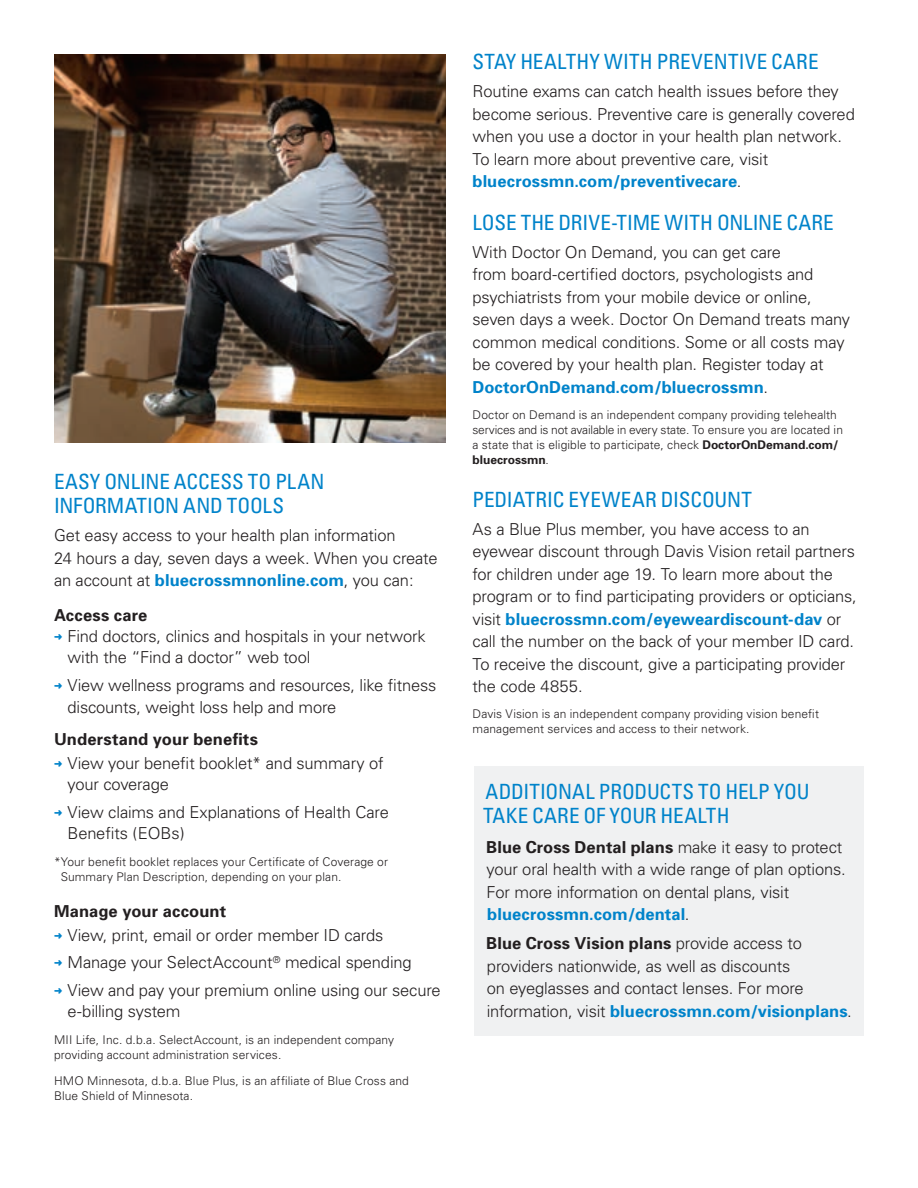
<style>
.page{position:relative;width:918px;height:1188px;background:#fff}
.page>*{position:absolute;margin:0;border:0;box-sizing:border-box;transform-origin:0 0}
.Paragraph_Headline{font:condensed 21px/24px "Univers";color:#0083ca}
.Body_Copy_-_GOVT{font:300 16.5px/22.5px "Univers";letter-spacing:-.01em;color:#231f20}
.Paragraph_Subhead{font:300 16.5px/22.5px "Univers";letter-spacing:-.01em;color:#231f20}
.Paragraph_Subhead-2{font:700 16.5px "Univers";letter-spacing:.01em;color:#231f20}
.Body_Copy_-_GOVT-2{font:300 12px/15px "Univers";letter-spacing:.01em;color:#231f20}
.Arrow_Bullets___GOVT{font:300 12px/15px "Univers";letter-spacing:.01em;color:#231f20}
.Body_Copy{font:300 12px/15px "Univers";letter-spacing:.01em;color:#231f20}
.s1{font-weight:700;color:#0083ca}
.s2{color:#0083ca}
.s3{font-weight:700}
</style>
<div class="page">
<div style="left:474px;top:766px;width:390px;height:269px;background:#f0f1f2"></div>
<img style="left:54px;top:54px;width:392px;height:388px">
<p class="Paragraph_Headline" style="left:54px;top:469px;width:272px">EASY ONLINE ACCESS TO PLAN<br>INFORMATION AND TOOLS</p>
<p class="Body_Copy_-_GOVT" style="left:54px;top:524px;width:385px">Get easy access to your health plan information<br>24 hours a day, seven days a week. When you create an account at <span class="s1">bluecrossmnonline.com</span>, you can:</p>
<p class="Paragraph_Subhead-2" style="left:54px;top:605px;width:95px">Access care</p>
<p class="Body_Copy_-_GOVT" style="left:68px;top:625px;width:360px;line-height:21px;text-indent:-14px"><span class="s2">➜</span> Find doctors, clinics and hospitals in your network with the “Find a doctor” web tool</p>
<p class="Body_Copy_-_GOVT" style="left:68px;top:673px;width:370px;text-indent:-14px"><span class="s2">➜</span> View wellness programs and resources, like fitness discounts, weight loss help and more</p>
<p class="Paragraph_Subhead-2" style="left:54px;top:729px;width:205px">Understand your benefits</p>
<p class="Body_Copy_-_GOVT" style="left:68px;top:753px;width:318px;line-height:21px;text-indent:-14px"><span class="s2">➜</span> View your benefit booklet* and summary of your coverage</p>
<p class="Body_Copy_-_GOVT" style="left:68px;top:801px;width:323px;line-height:21px;text-indent:-14px"><span class="s2">➜</span> View claims and Explanations of Health Care<br>Benefits (EOBs)</p>
<p class="Arrow_Bullets___GOVT" style="left:61px;top:854px;width:329px;text-indent:-7px">*Your benefit booklet replaces your Certificate of Coverage or<br>Summary Plan Description, depending on your plan.</p>
<p class="Paragraph_Subhead-2" style="left:54px;top:901px;width:174px">Manage your account</p>
<p class="Body_Copy_-_GOVT" style="left:54px;top:924px;width:331px"><span class="s2">➜</span> View, print, email or order member ID cards</p>
<p class="Body_Copy_-_GOVT" style="left:54px;top:951px;width:359px"><span class="s2">➜</span> Manage your SelectAccount<sup>®</sup> medical spending</p>
<p class="Body_Copy_-_GOVT" style="left:68px;top:980px;width:375px;line-height:21px;text-indent:-14px"><span class="s2">➜</span> View and pay your premium online using our secure e-billing system</p>
<p class="Body_Copy_-_GOVT-2" style="left:54px;top:1033px;width:342px">MII Life, Inc. d.b.a. SelectAccount, is an independent company providing account administration services.</p>
<p class="Body_Copy_-_GOVT-2" style="left:54px;top:1073px;width:356px">HMO Minnesota, d.b.a. Blue Plus, is an affiliate of Blue Cross and<br>Blue Shield of Minnesota.</p>
<p class="Paragraph_Headline" style="left:472px;top:49px;width:348px">STAY HEALTHY WITH PREVENTIVE CARE</p>
<p class="Body_Copy_-_GOVT" style="left:472px;top:80px;width:384px">Routine exams can catch health issues before they become serious. Preventive care is generally covered when you use a doctor in your health plan network.<br>To learn more about preventive care, visit <span class="s1">bluecrossmn.com/preventivecare</span>.</p>
<p class="Paragraph_Headline" style="left:472px;top:210px;width:363px">LOSE THE DRIVE-TIME WITH ONLINE CARE</p>
<p class="Body_Copy_-_GOVT" style="left:472px;top:241px;width:379px">With Doctor On Demand, you can get care<br>from board-certified doctors, psychologists and psychiatrists from your mobile device or online, seven days a week. Doctor On Demand treats many common medical conditions. Some or all costs may be covered by your health plan. Register today at <span class="s1">DoctorOnDemand.com/bluecrossmn</span>.</p>
<p class="Body_Copy_-_GOVT-2" style="left:472px;top:407px;width:372px">Doctor on Demand is an independent company providing telehealth services and is not available in every state. To ensure you are located in a state that is eligible to participate, check <span class="s3">DoctorOnDemand.com/ bluecrossmn</span>.</p>
<p class="Paragraph_Headline" style="left:472px;top:487px;width:281px">PEDIATRIC EYEWEAR DISCOUNT</p>
<p class="Body_Copy_-_GOVT" style="left:472px;top:517px;width:386px">As a Blue Plus member, you have access to an eyewear discount through Davis Vision retail partners for children under age 19. To learn more about the program or to find participating providers or opticians, visit <span class="s1">bluecrossmn.com/eyeweardiscount-dav</span> or call the number on the back of your member ID card.<br>To receive the discount, give a participating provider the code 4855.</p>
<p class="Body_Copy" style="left:472px;top:706px;width:348px">Davis Vision is an independent company providing vision benefit management services and access to their network.</p>
<p class="Paragraph_Headline" style="left:483px;top:779px;width:328px">ADDITIONAL PRODUCTS TO HELP YOU<br>TAKE CARE OF YOUR HEALTH</p>
<p class="Paragraph_Subhead" style="left:486px;top:835px;width:361px"><span class="s3">Blue Cross Dental plans</span> make it easy to protect your oral health with a wide range of plan options.<br>For more information on dental plans, visit <span class="s1">bluecrossmn.com/dental</span>.</p>
<p class="Paragraph_Subhead" style="left:486px;top:932px;width:367px"><span class="s3">Blue Cross Vision plans</span> provide access to providers nationwide, as well as discounts<br>on eyeglasses and contact lenses. For more information, visit <span class="s1">bluecrossmn.com/visionplans</span>.</p>
</div>
